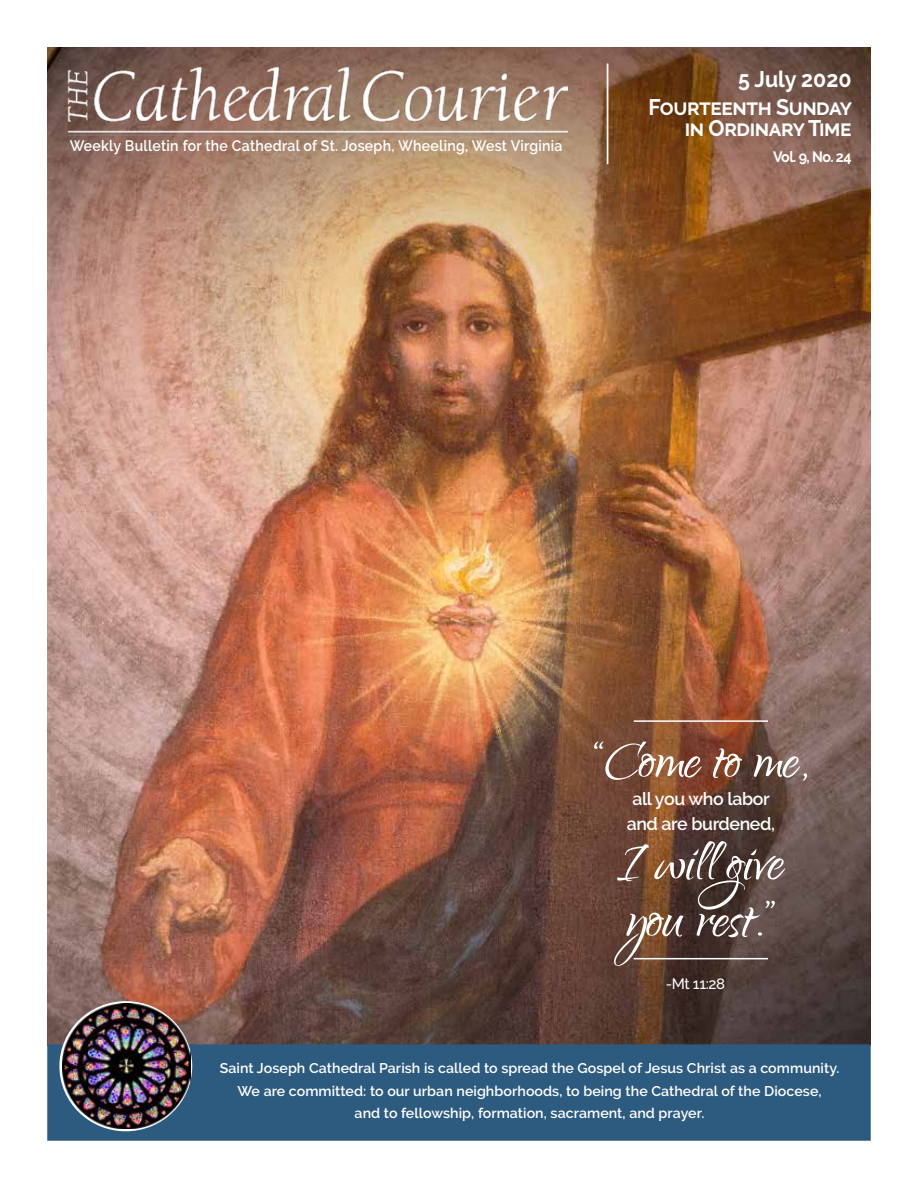
<style>
.page{position:relative;width:918px;height:1188px;background:#fff}
.page>*{position:absolute;margin:0;border:0;box-sizing:border-box;transform-origin:0 0}
.t1{font:67.5px/57px "Qwigley";color:#fff}
.t2{font:700 22.5px/28.5px "Raleway";letter-spacing:-.02em;color:#fff;text-align:right;scale:.95 1}
.t3{font:600 17.85px/25.5px "Raleway";letter-spacing:-.02em;color:#fff;text-align:center}
.t4{font:600 15.15px "Raleway";letter-spacing:.02em;color:#fff;scale:.93 1}
.t5{font:700 15px "Raleway";letter-spacing:-.045em;color:#fff;scale:.95 1}
.t6{font:500 15px "Raleway";color:#fff}
.t7{font:600 14.1px/22.5px "Raleway";letter-spacing:.005em;color:#fff;text-align:center}
</style>
<div class="page">
<img style="left:47px;top:47px;width:824px;height:997px">
<div style="left:47px;top:1044px;width:824px;height:97px;background:#2d5b80;border:2px solid #2d5b80"></div>
<img style="left:62px;top:1004px;width:128px;height:124px">
<hr style="left:607px;top:63px;width:1px;height:101px;background:#fff">
<img style="left:63px;top:63px;width:504px;height:76px">
<hr style="left:634px;top:720px;width:134px;height:2px;background:#fff">
<hr style="left:634px;top:958px;width:134px;height:1px;background:#fff">
<p class="t4" style="left:70px;top:137px;width:531px">Weekly Bulletin for the Cathedral of St. Joseph, Wheeling, West Virginia</p>
<h2 class="t2" style="left:649px;top:65px;width:215px">5 July 2020<br>Fourteenth Sunday</h2>
<h2 class="t2" style="left:685px;top:114px;width:177px">in Ordinary Time</h2>
<p class="t5" style="left:773px;top:148px;width:84px">Vol. 9, No. 24</p>
<h1 class="t1" style="left:593px;top:738px;width:217px">“Come to me,</h1>
<p class="t3" style="left:627px;top:786px;width:150px">all you who labor and are burdened,</p>
<h1 class="t1" style="left:618px;top:840px;width:167px">I will give you rest.”</h1>
<p class="t6" style="left:666px;top:975px;width:61px">-Mt 11:28</p>
<p class="t7" style="left:220px;top:1057px;width:621px">Saint Joseph Cathedral Parish is called to spread the Gospel of Jesus Christ as a community.<br>We are committed: to our urban neighborhoods, to being the Cathedral of the Diocese,<br>and to fellowship, formation, sacrament, and prayer.</p>
</div>
